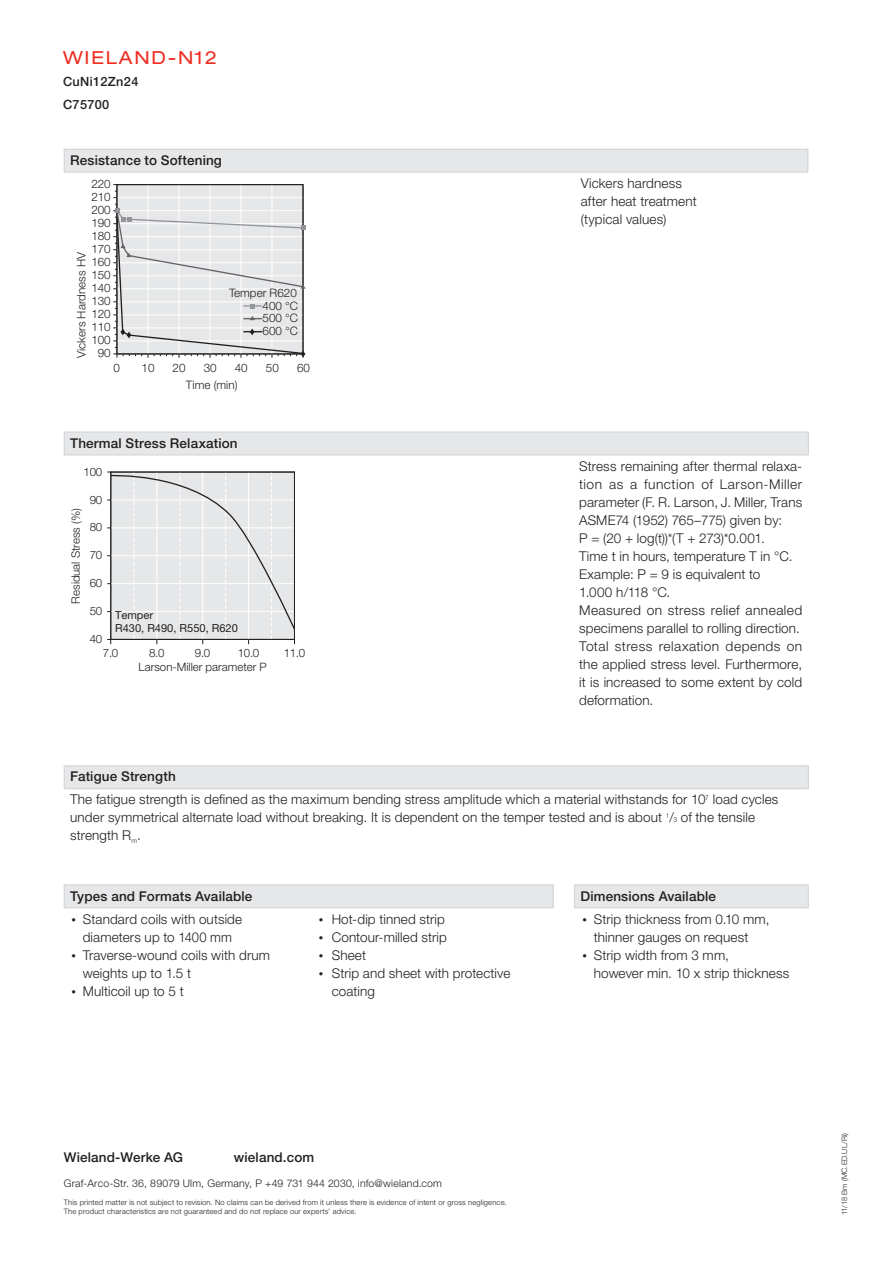
<style>
.page{position:relative;width:893px;height:1263px;background:#fff}
.page>*{position:absolute;margin:0;border:0;box-sizing:border-box;transform-origin:0 0}
.Headline_2_BLACK{font:expanded 18px "Helvetica Neue LT Pro";letter-spacing:.1em;color:#ee2e22}
.E07_Tabelleninhalt_d{font:300 13.5px/18px "Helvetica Neue LT Pro";letter-spacing:.01em;color:#231f20}
.E06_Tabellenkopf_db{font:500 13.5px "Helvetica Neue LT Pro";letter-spacing:.01em;color:#231f20}
.E08_Absender{font:500 13.5px "Helvetica Neue LT Pro";letter-spacing:.01em;color:#231f20}
.D06_Tabellenkopf_db{font:500 13.5px "Helvetica Neue LT Pro";letter-spacing:.01em;color:#231f20}
.table_title{font:500 12.75px "Helvetica Neue LT Pro";letter-spacing:.025em;color:#231f20}
.t1{font:300 11.7px "Helvetica Neue LT Pro";color:#231f20}
.t2{font:300 11.55px "Helvetica Neue LT Pro";color:#231f20}
.t3{font:500 11.55px "Helvetica Neue LT Pro";color:#231f20}
.t4{font:11.1px/12.9px "Helvetica Neue LT Pro";color:#231f20}
.E09_Adresse{font:300 10.5px "Helvetica Neue LT Pro";letter-spacing:.02em;color:#231f20}
.E10_Druckinfos_u_Haf{font:300 7.5px "Helvetica Neue LT Pro";letter-spacing:.025em;color:#231f20}
.s1{font-size:6.75px}
.s2{font-weight:900}
</style>
<div class="page">
<div style="left:64px;top:885px;width:489px;height:23px;background:#e6e7e9"></div>
<hr style="left:64px;top:884px;width:490px;height:1px;background:#d1d2d4">
<svg style="left:64px;top:885px;width:1px;height:22px"></svg>
<svg style="left:553px;top:885px;width:1px;height:22px"></svg>
<hr style="left:64px;top:907px;width:490px;height:1px;background:#d1d2d4">
<div style="left:574px;top:885px;width:234px;height:23px;background:#e6e7e9"></div>
<hr style="left:574px;top:884px;width:235px;height:1px;background:#d1d2d4">
<svg style="left:574px;top:885px;width:1px;height:22px"></svg>
<svg style="left:808px;top:885px;width:1px;height:22px"></svg>
<hr style="left:574px;top:907px;width:235px;height:1px;background:#d1d2d4">
<div style="left:64px;top:149px;width:744px;height:23px;background:#e6e7e9"></div>
<hr style="left:64px;top:149px;width:511px;height:1px;background:#d1d2d4">
<svg style="left:64px;top:150px;width:1px;height:22px"></svg>
<hr style="left:575px;top:149px;width:233px;height:1px;background:#d1d2d4">
<svg style="left:807px;top:150px;width:1px;height:22px"></svg>
<hr style="left:64px;top:172px;width:511px;height:1px;background:#d1d2d4">
<hr style="left:575px;top:172px;width:233px;height:1px;background:#d1d2d4">
<div style="left:64px;top:766px;width:744px;height:23px;background:#e6e7e9"></div>
<hr style="left:64px;top:765px;width:745px;height:1px;background:#d1d2d4">
<svg style="left:64px;top:766px;width:1px;height:22px"></svg>
<svg style="left:808px;top:766px;width:1px;height:22px"></svg>
<hr style="left:64px;top:788px;width:745px;height:1px;background:#d1d2d4">
<div style="left:64px;top:432px;width:744px;height:23px;background:#e6e7e9"></div>
<hr style="left:64px;top:432px;width:509px;height:1px;background:#d1d2d4">
<svg style="left:64px;top:433px;width:1px;height:22px"></svg>
<hr style="left:573px;top:432px;width:236px;height:1px;background:#d1d2d4">
<svg style="left:808px;top:433px;width:1px;height:22px"></svg>
<hr style="left:64px;top:455px;width:509px;height:1px;background:#d1d2d4">
<hr style="left:573px;top:455px;width:236px;height:1px;background:#d1d2d4">
<div style="left:117px;top:185px;width:186px;height:169px;background:#e6e7e9"></div>
<hr style="left:117px;top:197px;width:185px;height:1px;background:#fff">
<hr style="left:148px;top:185px;width:1px;height:169px;background:#fff">
<hr style="left:179px;top:185px;width:1px;height:169px;background:#fff">
<hr style="left:210px;top:185px;width:1px;height:169px;background:#fff">
<hr style="left:241px;top:185px;width:1px;height:169px;background:#fff">
<hr style="left:272px;top:185px;width:1px;height:169px;background:#fff">
<svg style="left:113px;top:191px;width:4px;height:7px"></svg>
<svg style="left:113px;top:204px;width:193px;height:154px"></svg>
<svg style="left:107px;top:472px;width:188px;height:172px"></svg>
<p class="Headline_2_BLACK" style="left:63px;top:47px;width:156px">WIELAND-N12</p>
<p class="table_title" style="left:63px;top:74px;width:77px">CuNi12Zn24</p>
<p class="table_title" style="left:63px;top:97px;width:48px">C75700</p>
<p class="D06_Tabellenkopf_db" style="left:70px;top:152px;width:153px">Resistance to Softening</p>
<p class="t1" style="left:134px;top:155px;width:23px">N12</p>
<p class="t1" style="left:91px;top:177px;width:21px">220</p>
<p class="t1" style="left:91px;top:190px;width:21px">210</p>
<p class="t1" style="left:91px;top:203px;width:21px">200</p>
<p class="t1" style="left:91px;top:216px;width:21px">190</p>
<p class="t1" style="left:91px;top:229px;width:21px">180</p>
<p class="t1" style="left:91px;top:242px;width:21px">170</p>
<p class="t1" style="left:74px;top:358px;width:107px;rotate:-90deg">Vickers Hardness HV</p>
<p class="t1" style="left:91px;top:255px;width:21px">160</p>
<p class="t1" style="left:91px;top:268px;width:21px">150</p>
<p class="t1" style="left:91px;top:281px;width:21px">140</p>
<p class="t1" style="left:91px;top:294px;width:21px">130</p>
<p class="t1" style="left:91px;top:307px;width:21px">120</p>
<p class="t1" style="left:91px;top:320px;width:21px">110</p>
<p class="t1" style="left:91px;top:333px;width:21px">100</p>
<p class="t1" style="left:98px;top:346px;width:14px">90</p>
<p class="t1" style="left:229px;top:285px;width:69px">Temper R620</p>
<p class="t1" style="left:263px;top:298px;width:37px">400 °C</p>
<p class="t1" style="left:263px;top:311px;width:37px">500 °C</p>
<p class="t1" style="left:263px;top:324px;width:37px">600 °C</p>
<p class="t1" style="left:114px;top:360px;width:8px">0</p>
<p class="t1" style="left:142px;top:360px;width:14px">10</p>
<p class="t1" style="left:173px;top:360px;width:14px">20</p>
<p class="t1" style="left:204px;top:360px;width:14px">30</p>
<p class="t1" style="left:235px;top:360px;width:14px">40</p>
<p class="t1" style="left:266px;top:360px;width:14px">50</p>
<p class="t1" style="left:297px;top:360px;width:14px">60</p>
<p class="t1" style="left:186px;top:377px;width:53px">Time (min)</p>
<p class="t3" style="left:113px;top:434px;width:23px">N12</p>
<p class="E06_Tabellenkopf_db" style="left:70px;top:435px;width:169px">Thermal Stress Relaxation</p>
<p class="t2" style="left:84px;top:464px;width:20px">100</p>
<p class="t2" style="left:69px;top:604px;width:97px;rotate:-90deg">Residual Stress (%)</p>
<p class="t2" style="left:90px;top:492px;width:14px">90</p>
<p class="t2" style="left:90px;top:520px;width:14px">80</p>
<p class="t2" style="left:90px;top:548px;width:14px">70</p>
<p class="t2" style="left:90px;top:576px;width:14px">60</p>
<p class="t2" style="left:90px;top:604px;width:14px">50</p>
<p class="t2" style="left:90px;top:632px;width:14px">40</p>
<p class="t4" style="left:115px;top:608px;width:124px">Temper<br>R430, R490, R550, R620</p>
<p class="t2" style="left:103px;top:646px;width:17px">7.0</p>
<p class="t2" style="left:149px;top:646px;width:17px">8.0</p>
<p class="t2" style="left:195px;top:646px;width:17px">9.0</p>
<p class="t2" style="left:238px;top:646px;width:23px">10.0</p>
<p class="t2" style="left:284px;top:646px;width:23px">11.0</p>
<p class="t2" style="left:139px;top:660px;width:130px">Larson-Miller parameter P</p>
<p class="E07_Tabelleninhalt_d" style="left:581px;top:174px;width:103px">Vickers hardness</p>
<p class="E07_Tabelleninhalt_d" style="left:581px;top:192px;width:117px">after heat treatment</p>
<p class="E07_Tabelleninhalt_d" style="left:581px;top:210px;width:87px">(typical values)</p>
<p class="E07_Tabelleninhalt_d" style="left:579px;top:456px;width:225px;text-align:justify">Stress remaining after thermal relaxa&shy;tion as a function of Larson-Miller parameter (F. R. Larson, J. Miller, Trans ASME74 (1952) 765–775) given by:</p>
<p class="E07_Tabelleninhalt_d" style="left:579px;top:528px;width:187px">P = (20 + log(t))*(T + 273)*0.001.</p>
<p class="E07_Tabelleninhalt_d" style="left:579px;top:546px;width:215px">Time t in hours, temperature T in °C.</p>
<p class="E07_Tabelleninhalt_d" style="left:579px;top:564px;width:183px">Example: P = 9 is equivalent to</p>
<p class="E07_Tabelleninhalt_d" style="left:579px;top:582px;width:93px">1.000 h/118 °C.</p>
<p class="E07_Tabelleninhalt_d" style="left:579px;top:600px;width:225px">Measured on stress relief annealed specimens parallel to rolling direction.</p>
<p class="E07_Tabelleninhalt_d" style="left:579px;top:636px;width:225px;text-align:justify">Total stress relaxation depends on the applied stress level. Furthermore, it is increased to some extent by cold deformation.</p>
<p class="E06_Tabellenkopf_db" style="left:70px;top:769px;width:107px">Fatigue Strength</p>
<p class="E07_Tabelleninhalt_d" style="left:70px;top:790px;width:710px">The fatigue strength is defined as the maximum bending stress amplitude which a material withstands for 10<sup>7</sup> load cycles under symmetrical alternate load without breaking. It is dependent on the temper tested and is about <sup>1</sup>/<span class="s1">3</span> of the tensile strength R<sub>m</sub>.</p>
<p class="E06_Tabellenkopf_db" style="left:70px;top:888px;width:184px">Types and Formats Available</p>
<p class="E06_Tabellenkopf_db" style="left:580px;top:888px;width:137px">Dimensions Available</p>
<p class="E07_Tabelleninhalt_d" style="left:71px;top:910px;width:172px;text-align:center"><span class="s2">·</span> Standard coils with outside diameters up to 1400 mm</p>
<p class="E07_Tabelleninhalt_d" style="left:83px;top:946px;width:189px;text-indent:-11px"><span class="s2">·</span> Traverse-wound coils with drum weights up to 1.5 t</p>
<p class="E07_Tabelleninhalt_d" style="left:71px;top:982px;width:114px"><span class="s2">·</span> Multicoil up to 5 t</p>
<p class="E07_Tabelleninhalt_d" style="left:319px;top:910px;width:128px"><span class="s2">·</span> Hot-dip tinned strip</p>
<p class="E07_Tabelleninhalt_d" style="left:319px;top:928px;width:130px"><span class="s2">·</span> Contour-milled strip</p>
<p class="E07_Tabelleninhalt_d" style="left:319px;top:946px;width:49px"><span class="s2">·</span> Sheet</p>
<p class="E07_Tabelleninhalt_d" style="left:332px;top:964px;width:180px;text-indent:-13px"><span class="s2">·</span> Strip and sheet with protective coating</p>
<p class="E07_Tabelleninhalt_d" style="left:594px;top:910px;width:177px;text-indent:-11px"><span class="s2">·</span> Strip thickness from 0.10 mm, thinner gauges on request</p>
<p class="E07_Tabelleninhalt_d" style="left:594px;top:946px;width:197px;text-indent:-11px"><span class="s2">·</span> Strip width from 3 mm,<br>however min. 10 x strip thickness</p>
<p class="E08_Absender" style="left:64px;top:1149px;width:121px">Wieland-Werke AG</p>
<p class="E08_Absender" style="left:234px;top:1149px;width:82px">wieland.com</p>
<p class="E09_Adresse" style="left:64px;top:1177px;width:380px">Graf-Arco-Str. 36, 89079 Ulm, Germany, P +49 731 944 2030, info@wieland.com</p>
<p class="E10_Druckinfos_u_Haf" style="left:64px;top:1198px;width:444px">This printed matter is not subject to revision. No claims can be derived from it unless there is evidence of intent or gross negligence.</p>
<p class="E10_Druckinfos_u_Haf" style="left:64px;top:1207px;width:294px">The product characteristics are not guaranteed and do not replace our experts’ advice.</p>
<p class="E10_Druckinfos_u_Haf" style="left:840px;top:1215px;width:84px;rotate:-90deg">11/18 Bm (MC.ED.UL/Ri)</p>
</div>
